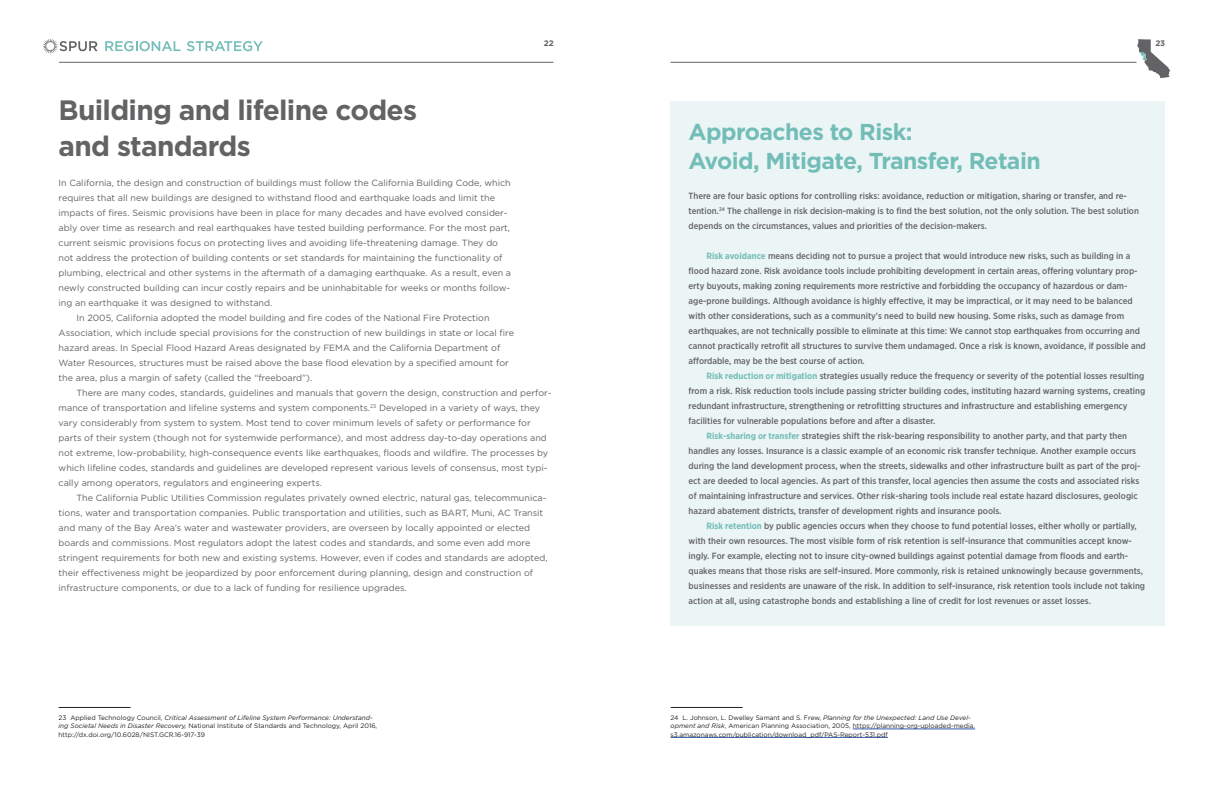
<style>
.page{position:relative;width:1224px;height:792px;background:#fff}
.page>*{position:absolute;margin:0;border:0;box-sizing:border-box;transform-origin:0 0}
.t1{font:700 28px/36px "Gotham";letter-spacing:-.025em;color:#636366}
.t2{font:700 23px/29px "Gotham";letter-spacing:-.025em;color:#73bdb8}
.t3{font:500 9px/15px "Gotham Narrow";color:#636366}
.t4{font:9px "Gotham";color:#636366}
.t5{font:700 8px "Gotham";color:#636366}
.t6{font:6.5px/8.5px "Gotham";color:#231f20}
.s1{font-style:italic}
.s2{font-weight:700;color:#73bdb8}
</style>
<div class="page">
<svg style="left:43px;top:39px;width:55px;height:15px"></svg>
<svg style="left:105px;top:41px;width:76px;height:10px"></svg>
<svg style="left:187px;top:41px;width:76px;height:10px"></svg>
<svg style="left:1137px;top:39px;width:33px;height:39px"></svg>
<hr style="left:59px;top:62px;width:494px;height:1px;background:#636366">
<hr style="left:670px;top:62px;width:467px;height:1px;background:#636366">
<div style="left:670px;top:102px;width:496px;height:524px;background:#ecf5f5"></div>
<hr style="left:671px;top:707px;width:72px;height:1px;background:#231f20">
<hr style="left:853px;top:729px;width:122px;height:1px;background:#325caa">
<hr style="left:671px;top:737px;width:217px;height:1px;background:#325caa">
<hr style="left:59px;top:707px;width:72px;height:1px;background:#231f20">
<p class="t5" style="left:544px;top:39px;width:11px">22</p>
<p class="t5" style="left:1155px;top:39px;width:11px">23</p>
<h1 class="t1" style="left:59px;top:91px;width:360px">Building and lifeline codes and standards</h1>
<p class="t4" style="left:59px;top:177px;width:454px">In California, the design and construction of buildings must follow the California Building Code, which</p>
<p class="t4" style="left:59px;top:192px;width:438px">requires that all new buildings are designed to withstand flood and earthquake loads and limit the</p>
<p class="t4" style="left:59px;top:207px;width:451px">impacts of fires. Seismic provisions have been in place for many decades and have evolved consider-</p>
<p class="t4" style="left:59px;top:222px;width:453px">ably over time as research and real earthquakes have tested building performance. For the most part,</p>
<p class="t4" style="left:59px;top:237px;width:441px">current seismic provisions focus on protecting lives and avoiding life-threatening damage. They do</p>
<p class="t4" style="left:59px;top:252px;width:445px">not address the protection of building contents or set standards for maintaining the functionality of</p>
<p class="t4" style="left:59px;top:267px;width:454px">plumbing, electrical and other systems in the aftermath of a damaging earthquake. As a result, even a</p>
<p class="t4" style="left:59px;top:282px;width:453px">newly constructed building can incur costly repairs and be uninhabitable for weeks or months follow-</p>
<p class="t4" style="left:59px;top:297px;width:215px">ing an earthquake it was designed to withstand.</p>
<p class="t4" style="left:77px;top:312px;width:415px">In 2005, California adopted the model building and fire codes of the National Fire Protection</p>
<p class="t4" style="left:59px;top:328px;width:457px">Association, which include special provisions for the construction of new buildings in state or local fire</p>
<p class="t4" style="left:59px;top:343px;width:443px">hazard areas. In Special Flood Hazard Areas designated by FEMA and the California Department of</p>
<p class="t4" style="left:59px;top:358px;width:452px">Water Resources, structures must be raised above the base flood elevation by a specified amount for</p>
<p class="t4" style="left:59px;top:373px;width:255px">the area, plus a margin of safety (called the “freeboard”).</p>
<p class="t4" style="left:77px;top:388px;width:476px">There are many codes, standards, guidelines and manuals that govern the design, construction and perfor-</p>
<p class="t4" style="left:59px;top:403px;width:483px">mance of transportation and lifeline systems and system components.<sup>23</sup> Developed in a variety of ways, they</p>
<p class="t4" style="left:59px;top:417px;width:474px">vary considerably from system to system. Most tend to cover minimum levels of safety or performance for</p>
<p class="t4" style="left:59px;top:432px;width:490px">parts of their system (though not for systemwide performance), and most address day-to-day operations and</p>
<p class="t4" style="left:59px;top:447px;width:491px">not extreme, low-probability, high-consequence events like earthquakes, floods and wildfire. The processes by</p>
<p class="t4" style="left:59px;top:462px;width:490px">which lifeline codes, standards and guidelines are developed represent various levels of consensus, most typi-</p>
<p class="t4" style="left:59px;top:477px;width:265px">cally among operators, regulators and engineering experts.</p>
<p class="t4" style="left:77px;top:492px;width:471px">The California Public Utilities Commission regulates privately owned electric, natural gas, telecommunica-</p>
<p class="t4" style="left:59px;top:507px;width:486px">tions, water and transportation companies. Public transportation and utilities, such as BART, Muni, AC Transit</p>
<p class="t4" style="left:59px;top:522px;width:473px">and many of the Bay Area’s water and wastewater providers, are overseen by locally appointed or elected</p>
<p class="t4" style="left:59px;top:537px;width:473px">boards and commissions. Most regulators adopt the latest codes and standards, and some even add more</p>
<p class="t4" style="left:59px;top:553px;width:491px">stringent requirements for both new and existing systems. However, even if codes and standards are adopted,</p>
<p class="t4" style="left:59px;top:568px;width:476px">their effectiveness might be jeopardized by poor enforcement during planning, design and construction of</p>
<p class="t4" style="left:59px;top:583px;width:350px">infrastructure components, or due to a lack of funding for resilience upgrades.</p>
<p class="t6" style="left:59px;top:713px;width:320px">23 Applied Technology Council, <span class="s1">Critical Assessment of Lifeline System Performance: Understand&shy;ing Societal Needs in Disaster Recovery,</span> National Institute of Standards and Technology, April 2016, http://dx.doi.org/10.6028/NIST.GCR.16-917-39</p>
<h2 class="t2" style="left:689px;top:117px;width:354px">Approaches to Risk:<br>Avoid, Mitigate, Transfer, Retain</h2>
<p class="t3" style="left:689px;top:188px;width:452px">There are four basic options for controlling risks: avoidance, reduction or mitigation, sharing or transfer, and re&shy;tention.<sup>24</sup> The challenge in risk decision-making is to find the best solution, not the only solution. The best solution depends on the circumstances, values and priorities of the decision-makers.</p>
<p class="t3" style="left:689px;top:248px;width:459px;text-indent:18px"><span class="s2">Risk avoidance</span> means deciding not to pursue a project that would introduce new risks, such as building in a flood hazard zone. Risk avoidance tools include prohibiting development in certain areas, offering voluntary prop&shy;erty buyouts, making zoning requirements more restrictive and forbidding the occupancy of hazardous or dam&shy;age-prone buildings. Although avoidance is highly effective, it may be impractical, or it may need to be balanced with other considerations, such as a community’s need to build new housing. Some risks, such as damage from earthquakes, are not technically possible to eliminate at this time: We cannot stop earthquakes from occurring and cannot practically retrofit all structures to survive them undamaged. Once a risk is known, avoidance, if possible and affordable, may be the best course of action.</p>
<p class="t3" style="left:707px;top:368px;width:439px"><span class="s2">Risk reduction or mitigation</span> strategies usually reduce the frequency or severity of the potential losses resulting</p>
<p class="t3" style="left:689px;top:383px;width:458px">from a risk. Risk reduction tools include passing stricter building codes, instituting hazard warning systems, creating</p>
<p class="t3" style="left:689px;top:398px;width:440px">redundant infrastructure, strengthening or retrofitting structures and infrastructure and establishing emergency</p>
<p class="t3" style="left:689px;top:413px;width:248px">facilities for vulnerable populations before and after a disaster.</p>
<p class="t3" style="left:707px;top:428px;width:422px"><span class="s2">Risk-sharing or transfer</span> strategies shift the risk-bearing responsibility to another party, and that party then</p>
<p class="t3" style="left:689px;top:443px;width:449px">handles any losses. Insurance is a classic example of an economic risk transfer technique. Another example occurs</p>
<p class="t3" style="left:689px;top:458px;width:453px">during the land development process, when the streets, sidewalks and other infrastructure built as part of the proj-</p>
<p class="t3" style="left:689px;top:473px;width:452px">ect are deeded to local agencies. As part of this transfer, local agencies then assume the costs and associated risks</p>
<p class="t3" style="left:689px;top:488px;width:451px">of maintaining infrastructure and services. Other risk-sharing tools include real estate hazard disclosures, geologic</p>
<p class="t3" style="left:689px;top:503px;width:314px">hazard abatement districts, transfer of development rights and insurance pools.</p>
<p class="t3" style="left:707px;top:518px;width:432px"><span class="s2">Risk retention</span> by public agencies occurs when they choose to fund potential losses, either wholly or partially,</p>
<p class="t3" style="left:689px;top:533px;width:445px">with their own resources. The most visible form of risk retention is self-insurance that communities accept know-</p>
<p class="t3" style="left:689px;top:548px;width:441px">ingly. For example, electing not to insure city-owned buildings against potential damage from floods and earth-</p>
<p class="t3" style="left:689px;top:563px;width:456px">quakes means that those risks are self-insured. More commonly, risk is retained unknowingly because governments,</p>
<p class="t3" style="left:689px;top:578px;width:458px">businesses and residents are unaware of the risk. In addition to self-insurance, risk retention tools include not taking</p>
<p class="t3" style="left:689px;top:593px;width:404px">action at all, using catastrophe bonds and establishing a line of credit for lost revenues or asset losses.</p>
<p class="t6" style="left:671px;top:713px;width:306px">24 L. Johnson, L. Dwelley Samant and S. Frew, <span class="s1">Planning for the Unexpected: Land Use Devel&shy;opment and Risk</span>, American Planning Association, 2005, https://planning-org-uploaded-media. s3.amazonaws.com/publication/download_pdf/PAS-Report-531.pdf</p>
</div>
